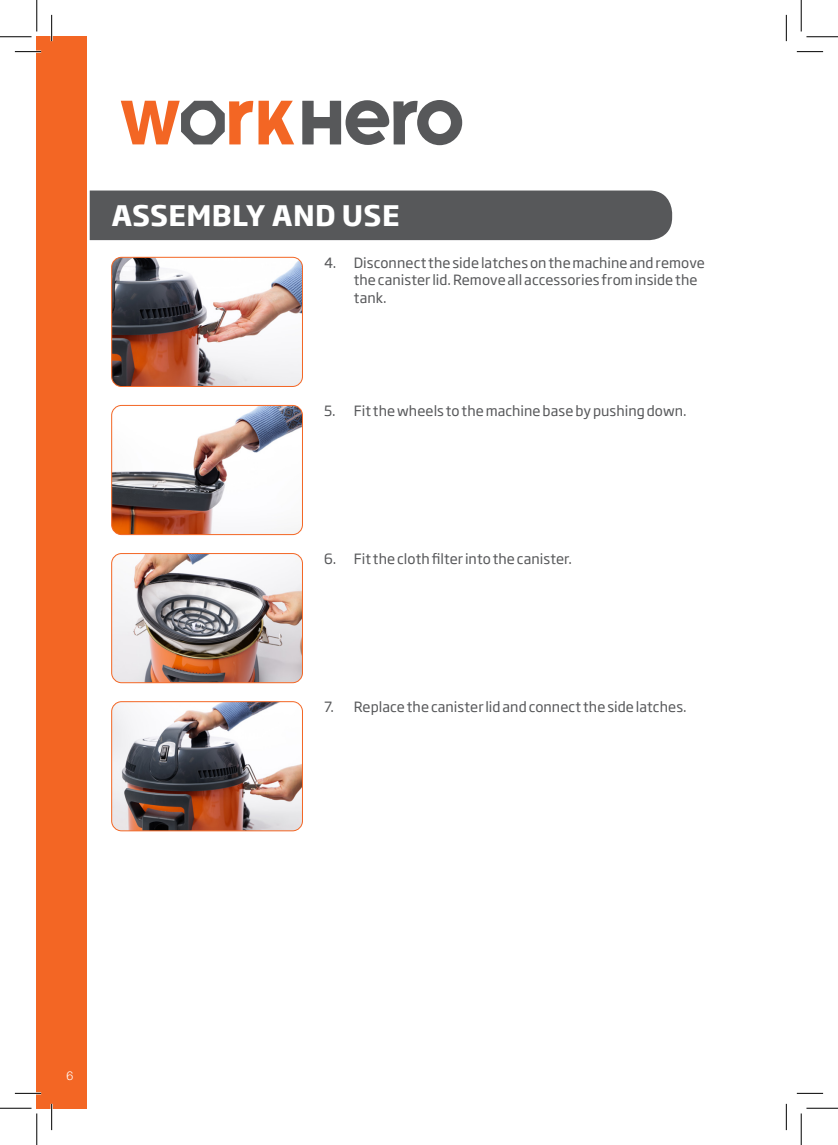
<style>
.page{position:relative;width:838px;height:1145px;background:#fff}
.page>*{position:absolute;margin:0;border:0;box-sizing:border-box;transform-origin:0 0}
.t1{font:700 28px "Soho Gothic Pro";letter-spacing:.015em;color:#fff}
.Body_Content{font:14px/17.5px "Soho Gothic Pro";letter-spacing:.005em;color:#57585a}
.t2{font:300 12.25px "Helvetica Neue LT Std";color:#fff}
</style>
<div class="page">
<div style="left:37px;top:37px;width:50px;height:1071px;background:#f36624"></div>
<svg style="left:302px;top:100px;width:160px;height:45px"></svg>
<svg style="left:121px;top:101px;width:173px;height:43px"></svg>
<div style="left:90px;top:191px;width:582px;height:49px;background:#57585a"></div>
<img style="left:112px;top:257px;width:190px;height:129px">
<div style="left:111px;top:257px;width:192px;height:130px;border:1px solid #f36624;border-radius:10px"></div>
<img style="left:112px;top:406px;width:190px;height:129px">
<div style="left:111px;top:405px;width:192px;height:130px;border:1px solid #f36624;border-radius:10px"></div>
<img style="left:112px;top:554px;width:190px;height:129px">
<div style="left:111px;top:553px;width:192px;height:130px;border:1px solid #f36624;border-radius:10px"></div>
<img style="left:112px;top:702px;width:190px;height:129px">
<div style="left:111px;top:701px;width:192px;height:130px;border:1px solid #f36624;border-radius:10px"></div>
<hr style="left:15px;top:51px;width:26px;height:2px;background:#fff">
<hr style="left:15px;top:1092px;width:26px;height:2px;background:#fff">
<hr style="left:51px;top:15px;width:2px;height:26px;background:#fff">
<hr style="left:51px;top:1104px;width:2px;height:26px;background:#fff">
<svg style="left:15px;top:51px;width:26px;height:1px"></svg>
<svg style="left:796px;top:51px;width:27px;height:1px"></svg>
<svg style="left:15px;top:1093px;width:26px;height:1px"></svg>
<svg style="left:796px;top:1093px;width:27px;height:1px"></svg>
<svg style="left:51px;top:15px;width:1px;height:26px"></svg>
<svg style="left:51px;top:1104px;width:1px;height:26px"></svg>
<svg style="left:786px;top:15px;width:1px;height:26px"></svg>
<svg style="left:786px;top:1104px;width:1px;height:26px"></svg>
<hr style="left:0;top:36px;width:32px;height:1px;background:#000">
<hr style="left:806px;top:36px;width:31px;height:1px;background:#000">
<hr style="left:0;top:1108px;width:32px;height:1px;background:#000">
<hr style="left:806px;top:1108px;width:31px;height:1px;background:#000">
<hr style="left:36px;top:0;width:1px;height:31px;background:#000">
<hr style="left:36px;top:1113px;width:1px;height:32px;background:#000">
<hr style="left:800px;top:0;width:1px;height:31px;background:#000">
<hr style="left:800px;top:1113px;width:1px;height:32px;background:#000">
<p class="t1" style="left:111px;top:194px;width:290px">ASSEMBLY AND USE</p>
<p class="Body_Content" style="left:354px;top:253px;width:352px;text-indent:-30px">4. Disconnect the side latches on the machine and remove the canister lid. Remove all accessories from inside the tank.</p>
<p class="Body_Content" style="left:324px;top:401px;width:364px">5. Fit the wheels to the machine base by pushing down.</p>
<p class="Body_Content" style="left:324px;top:549px;width:250px">6. Fit the cloth filter into the canister.</p>
<p class="Body_Content" style="left:324px;top:698px;width:364px">7. Replace the canister lid and connect the side latches.</p>
<p class="t2" style="left:67px;top:1069px;width:8px">6</p>
</div>
